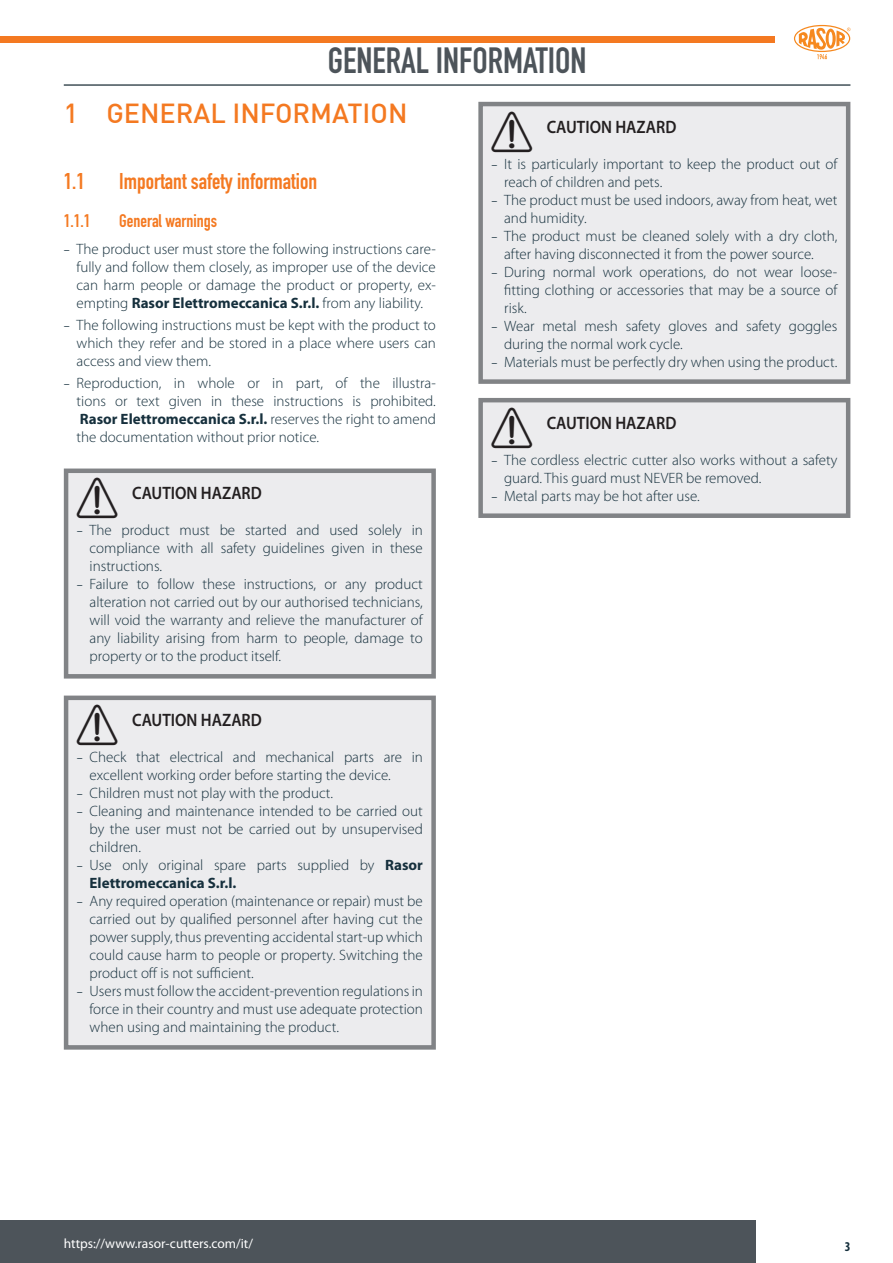
<style>
.page{position:relative;width:893px;height:1263px;background:#fff}
.page>*{position:absolute;margin:0;border:0;box-sizing:border-box;transform-origin:0 0}
.t1{font:40.5px "KLINDEX Simboli";color:#231f20}
.t2{font:700 36px "DIN Condensed";color:#4d545a}
.t3{font:500 27px "DIN";color:#f47921}
.t4{font:700 22.5px "DIN Condensed";color:#f47921}
.t5{font:600 18px "Myriad Pro";color:#231f20;scale:.9 1}
.t6{font:700 18px "DIN Condensed";color:#f47921}
.t7{font:300 15px/18px "Myriad Pro";color:#16303d;text-align:justify}
.t8{font:13.5px "Myriad Pro";color:#fff}
.t9{font:700 condensed 13.5px "Myriad Pro";color:#16303d}
.s1{font-family:"Avenir Next";font-weight:400}
.s2{font-weight:700}
</style>
<div class="page">
<div style="left:0;top:1220px;width:755px;height:43px;background:#4d545a"></div>
<div style="left:0;top:36px;width:775px;height:7px;background:#f47921"></div>
<hr style="left:64px;top:84px;width:786px;height:2px;background:#425159">
<svg style="left:794px;top:25px;width:56px;height:34px"></svg>
<div style="left:66px;top:471px;width:368px;height:205px;background:#ececee"></div>
<div style="left:64px;top:468px;width:372px;height:210px;border:4px solid #818386"></div>
<div style="left:66px;top:698px;width:368px;height:349px;background:#ececee"></div>
<div style="left:64px;top:696px;width:372px;height:354px;border:4px solid #818386"></div>
<div style="left:481px;top:104px;width:367px;height:278px;background:#ececee"></div>
<div style="left:478px;top:102px;width:372px;height:282px;border:4px solid #818386"></div>
<div style="left:481px;top:400px;width:367px;height:116px;background:#ececee"></div>
<div style="left:478px;top:398px;width:372px;height:120px;border:4px solid #818386"></div>
<h2 class="t2" style="left:328px;top:36px;width:260px">GENERAL INFORMATION</h2>
<h3 class="t3" style="left:64px;top:96px;width:345px">1 GENERAL INFORMATION</h3>
<h1 class="t1" style="left:491px;top:111px;width:42px">A</h1>
<p class="t5" style="left:547px;top:117px;width:146px">CAUTION HAZARD</p>
<p class="t7" style="left:504px;top:155px;width:335px;text-indent:-13px"><span class="s1">–</span> It is particularly important to keep the product out of reach of children and pets.</p>
<p class="t7" style="left:504px;top:191px;width:335px;text-indent:-13px"><span class="s1">–</span> The product must be used indoors, away from heat, wet and humidity.</p>
<p class="t7" style="left:504px;top:227px;width:335px;text-indent:-13px"><span class="s1">–</span> The product must be cleaned solely with a dry cloth, after having disconnected it from the power source.</p>
<p class="t7" style="left:504px;top:263px;width:335px;text-indent:-13px"><span class="s1">–</span> During normal work operations, do not wear loose&shy;fitting clothing or accessories that may be a source of risk.</p>
<p class="t7" style="left:504px;top:317px;width:335px;text-indent:-13px"><span class="s1">–</span> Wear metal mesh safety gloves and safety goggles during the normal work cycle.</p>
<p class="t7" style="left:491px;top:353px;width:347px"><span class="s1">–</span> Materials must be perfectly dry when using the product.</p>
<h1 class="t1" style="left:491px;top:407px;width:42px">A</h1>
<p class="t5" style="left:547px;top:413px;width:146px">CAUTION HAZARD</p>
<p class="t7" style="left:504px;top:451px;width:335px;text-indent:-13px"><span class="s1">–</span> The cordless electric cutter also works without a safety guard. This guard must NEVER be removed.</p>
<p class="t7" style="left:491px;top:487px;width:210px"><span class="s1">–</span> Metal parts may be hot after use.</p>
<h3 class="t4" style="left:64px;top:165px;width:22px">1.1</h3>
<h3 class="t4" style="left:119px;top:165px;width:199px">Important safety information</h3>
<p class="t6" style="left:64px;top:209px;width:28px">1.1.1</p>
<p class="t6" style="left:119px;top:209px;width:100px">General warnings</p>
<p class="t7" style="left:77px;top:240px;width:361px;text-indent:-13px"><span class="s1">–</span> The product user must store the following instructions care&shy;fully and follow them closely, as improper use of the device can harm people or damage the product or property, ex&shy;empting <span class="s2">Rasor Elettromeccanica S.r.l.</span> from any liability.</p>
<p class="t7" style="left:77px;top:316px;width:361px;text-indent:-13px"><span class="s1">–</span> The following instructions must be kept with the product to which they refer and be stored in a place where users can access and view them.</p>
<p class="t7" style="left:77px;top:374px;width:361px;text-indent:-13px"><span class="s1">–</span> Reproduction, in whole or in part, of the illustra&shy;tions or text given in these instructions is prohibited.<br><span class="s2">Rasor Elettromeccanica S.r.l.</span> reserves the right to amend the documentation without prior notice.</p>
<h1 class="t1" style="left:77px;top:478px;width:42px">A</h1>
<p class="t5" style="left:132px;top:483px;width:146px">CAUTION HAZARD</p>
<p class="t7" style="left:90px;top:521px;width:335px;text-indent:-13px"><span class="s1">–</span> The product must be started and used solely in compliance with all safety guidelines given in these instructions.</p>
<p class="t7" style="left:90px;top:575px;width:335px;text-indent:-13px"><span class="s1">–</span> Failure to follow these instructions, or any product alteration not carried out by our authorised technicians, will void the warranty and relieve the manufacturer of any liability arising from harm to people, damage to property or to the product itself.</p>
<h1 class="t1" style="left:77px;top:705px;width:42px">A</h1>
<p class="t5" style="left:132px;top:710px;width:146px">CAUTION HAZARD</p>
<p class="t7" style="left:90px;top:749px;width:335px;text-indent:-13px"><span class="s1">–</span> Check that electrical and mechanical parts are in excellent working order before starting the device.</p>
<p class="t7" style="left:77px;top:785px;width:258px"><span class="s1">–</span> Children must not play with the product.</p>
<p class="t7" style="left:90px;top:803px;width:335px;text-indent:-13px"><span class="s1">–</span> Cleaning and maintenance intended to be carried out by the user must not be carried out by unsupervised children.</p>
<p class="t7" style="left:90px;top:857px;width:335px;text-indent:-13px"><span class="s1">–</span> Use only original spare parts supplied by <span class="s2">Rasor<br>Elettromeccanica S.r.l.</span></p>
<p class="t7" style="left:90px;top:893px;width:335px;text-indent:-13px"><span class="s1">–</span> Any required operation (maintenance or repair) must be carried out by qualified personnel after having cut the power supply, thus preventing accidental start-up which could cause harm to people or property. Switching the product off is not sufficient.</p>
<p class="t7" style="left:90px;top:983px;width:335px;text-indent:-13px"><span class="s1">–</span> Users must follow the accident-prevention regulations in force in their country and must use adequate protection when using and maintaining the product.</p>
<p class="t8" style="left:64px;top:1236px;width:191px">https://www.rasor-cutters.com/it/</p>
<p class="t9" style="left:845px;top:1239px;width:7px">3</p>
</div>
